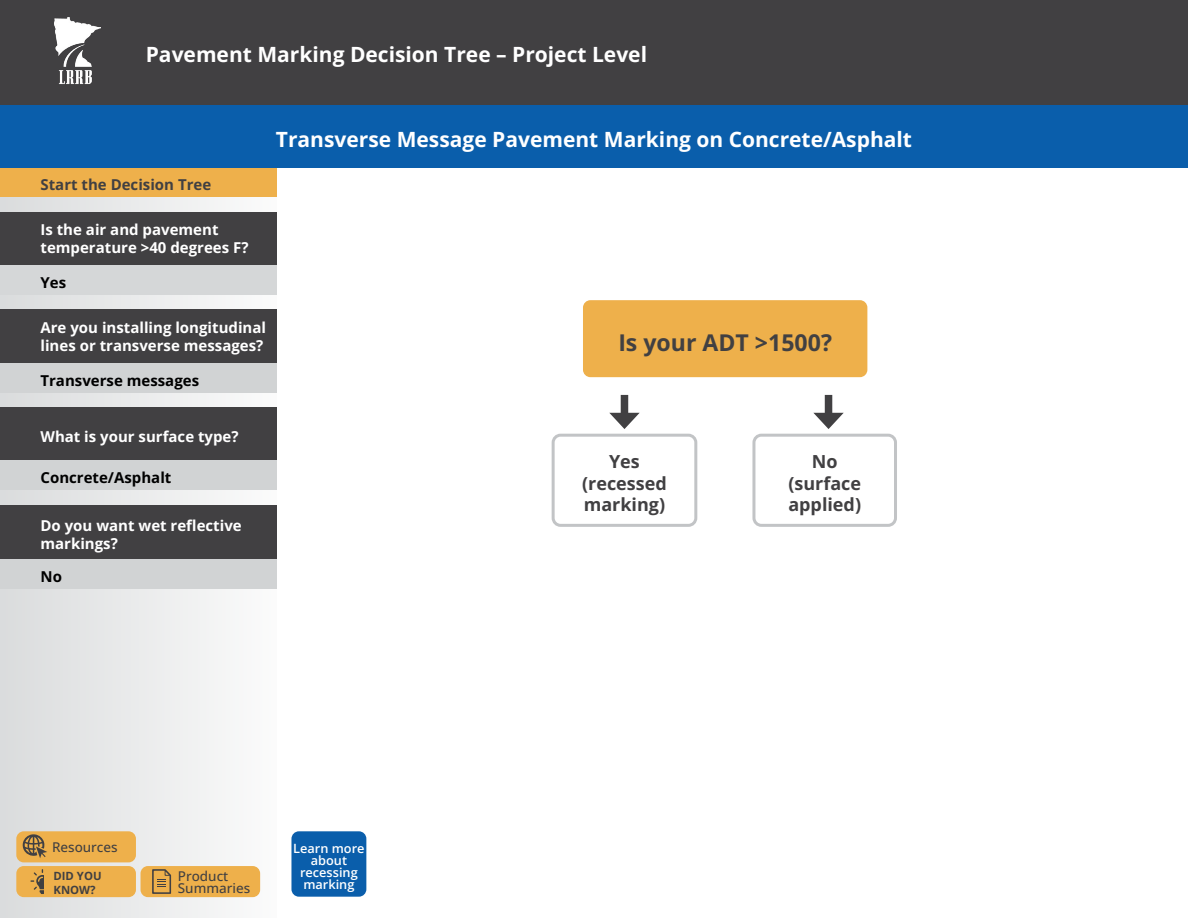
<style>
.page{position:relative;width:1188px;height:918px;background:#fff}
.page>*{position:absolute;margin:0;border:0;box-sizing:border-box;transform-origin:0 0}
.t1{font:700 23.1px "Open Sans";color:#414042}
.t2{font:700 21px "Open Sans";color:#fff}
.t3{font:700 18px/21.6px "Open Sans";color:#414042;text-align:center}
.t4{font:700 15px/18px "Open Sans";color:#fff}
.t5{font:700 15px "Open Sans";color:#000}
.t6{font:700 15px "Open Sans";color:#414042}
.t7{font:500 13.5px/12px "Open Sans";color:#414042}
.t8{font:600 12.75px/12px "Open Sans";color:#fff;text-align:center}
.t9{font:700 11.4px/13.6px "Open Sans";color:#414042}
</style>
<div class="page">
<div style="left:0;top:105px;width:276px;height:813px;background:linear-gradient(to right,#d8dadb,#f9f9f9)"></div>
<div style="left:0;top:0;width:1188px;height:105px;background:#414042"></div>
<img style="left:55px;top:18px;width:45px;height:66px">
<div style="left:0;top:168px;width:276px;height:29px;background:#eeb04b"></div>
<div style="left:0;top:212px;width:276px;height:53px;background:#414042"></div>
<div style="left:0;top:310px;width:276px;height:53px;background:#414042"></div>
<div style="left:0;top:265px;width:276px;height:30px;background:#d5d7d8"></div>
<div style="left:0;top:363px;width:276px;height:29px;background:#d1d3d4"></div>
<div style="left:0;top:407px;width:276px;height:53px;background:#414042"></div>
<div style="left:0;top:506px;width:276px;height:53px;background:#414042"></div>
<div style="left:0;top:460px;width:276px;height:30px;background:#d1d3d4"></div>
<div style="left:0;top:559px;width:276px;height:29px;background:#d1d3d4"></div>
<div style="left:0;top:105px;width:1188px;height:63px;background:#0a5eab"></div>
<div style="left:16px;top:866px;width:120px;height:31px;background:#eeb04b;border-radius:7px"></div>
<div style="left:16px;top:831px;width:120px;height:31px;background:#eeb04b;border-radius:7px"></div>
<div style="left:141px;top:866px;width:119px;height:31px;background:#eeb04b;border-radius:7px"></div>
<svg style="left:30px;top:869px;width:14px;height:25px"></svg>
<svg style="left:23px;top:834px;width:24px;height:24px"></svg>
<svg style="left:152px;top:869px;width:19px;height:25px"></svg>
<div style="left:583px;top:300px;width:284px;height:77px;background:#eeb04b;border-radius:7px"></div>
<div style="left:291px;top:831px;width:75px;height:66px;background:#0a5eab;border-radius:7px"></div>
<div style="left:552px;top:434px;width:145px;height:93px;border:3px solid #c2c4c6;border-radius:7px"></div>
<div style="left:621px;top:395px;width:7px;height:24px;background:#414042"></div>
<svg style="left:609px;top:413px;width:31px;height:16px"></svg>
<div style="left:752px;top:434px;width:145px;height:93px;border:3px solid #c2c4c6;border-radius:7px"></div>
<div style="left:825px;top:395px;width:7px;height:24px;background:#414042"></div>
<svg style="left:813px;top:413px;width:31px;height:16px"></svg>
<h2 class="t2" style="left:146px;top:40px;width:503px">Pavement Marking Decision Tree – Project Level</h2>
<p class="t6" style="left:40px;top:175px;width:172px">Start the Decision Tree</p>
<p class="t4" style="left:40px;top:220px;width:210px">Is the air and pavement temperature &gt;40 degrees F?</p>
<p class="t5" style="left:40px;top:272px;width:27px">Yes</p>
<h2 class="t2" style="left:276px;top:125px;width:638px">Transverse Message Pavement Marking on Concrete/Asphalt</h2>
<p class="t4" style="left:40px;top:318px;width:227px">Are you installing longitudinal lines or transverse messages?</p>
<p class="t5" style="left:40px;top:370px;width:160px">Transverse messages</p>
<p class="t1" style="left:618px;top:327px;width:215px">Is your ADT &gt;1500?</p>
<p class="t4" style="left:40px;top:427px;width:200px">What is your surface type?</p>
<p class="t5" style="left:40px;top:467px;width:132px">Concrete/Asphalt</p>
<p class="t4" style="left:40px;top:516px;width:203px">Do you want wet reflective markings?</p>
<p class="t5" style="left:40px;top:566px;width:23px">No</p>
<p class="t3" style="left:582px;top:451px;width:86px">Yes (recessed marking)</p>
<p class="t3" style="left:812px;top:451px;width:27px">No</p>
<p class="t3" style="left:788px;top:472px;width:74px;text-align:left">(surface applied)</p>
<p class="t7" style="left:52px;top:841px;width:67px">Resources</p>
<p class="t9" style="left:53px;top:869px;width:50px">DID YOU<br>KNOW?</p>
<p class="t7" style="left:178px;top:870px;width:74px">Product<br>Summaries</p>
<p class="t8" style="left:293px;top:842px;width:73px">Learn more about recessing marking</p>
</div>
